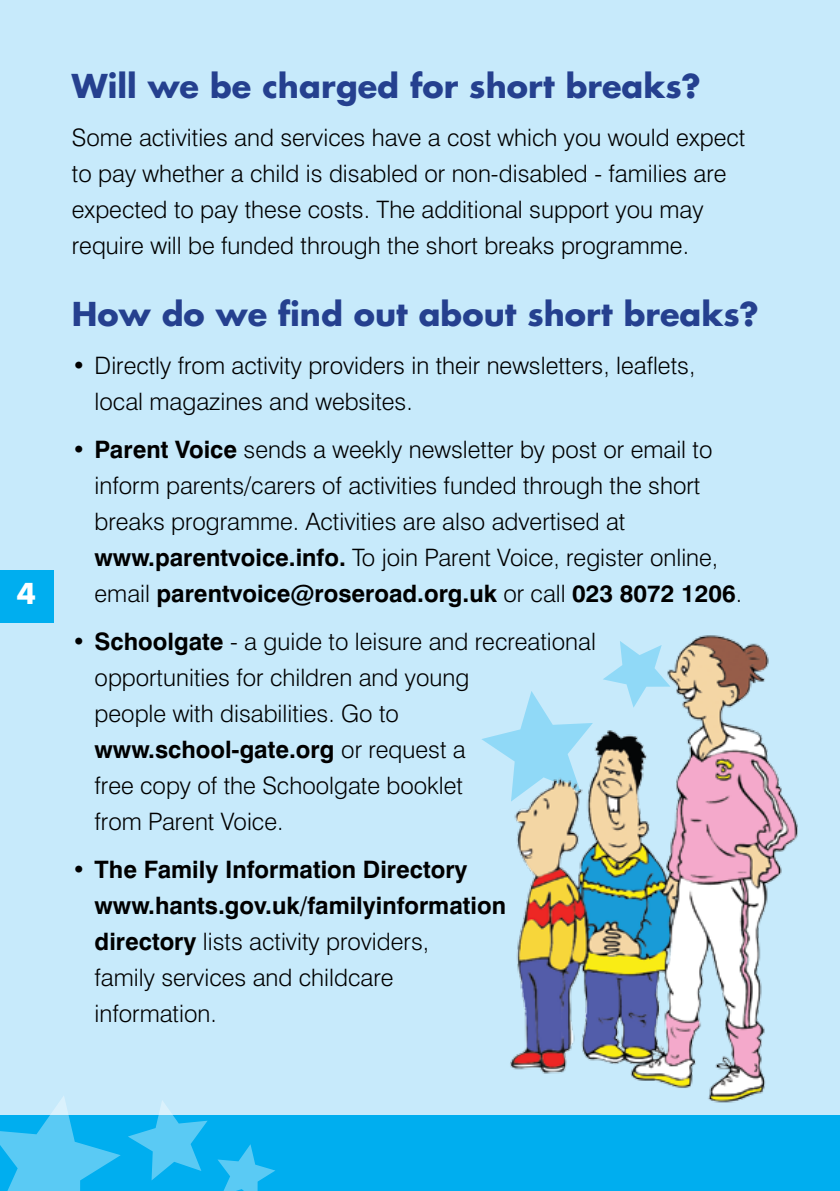
<style>
.page{position:relative;width:840px;height:1191px;background:#fff}
.page>*{position:absolute;margin:0;border:0;box-sizing:border-box;transform-origin:0 0}
.t1{font:700 32px "Futura";color:#25408f}
.t2{font:700 28px "Futura";color:#fff}
.t3{font:300 24px/36px "Swiss 721 BT";color:#000}
.t4{font:700 24px/36px "Swiss 721 BT";color:#000}
.s1{font-weight:700}
.s2{font-weight:300}
</style>
<div class="page">
<div style="left:0;top:0;width:839px;height:1115px;background:#c7eafb"></div>
<div style="left:0;top:1115px;width:839px;height:76px;background:#00aeef"></div>
<svg style="left:0;top:1096px;width:121px;height:95px"></svg>
<svg style="left:128px;top:1101px;width:79px;height:79px"></svg>
<svg style="left:217px;top:1144px;width:58px;height:47px"></svg>
<div style="left:0;top:570px;width:53px;height:52px;background:#00aeef"></div>
<img style="left:481px;top:635px;width:317px;height:468px">
<p class="t2" style="left:17px;top:574px;width:21px">4</p>
<h1 class="t1" style="left:72px;top:63px;width:630px">Will we be charged for short breaks?</h1>
<p class="t3" style="left:72px;top:119px;width:674px">Some activities and services have a cost which you would expect to pay whether a child is disabled or non-disabled - families are expected to pay these costs. The additional support you may require will be funded through the short breaks programme.</p>
<h1 class="t1" style="left:72px;top:291px;width:688px">How do we find out about short breaks?</h1>
<p class="t3" style="left:94px;top:347px;width:602px;text-indent:-23px">• Directly from activity providers in their newsletters, leaflets, local magazines and websites.</p>
<p class="t3" style="left:94px;top:431px;width:648px;text-indent:-23px">• <span class="s1">Parent Voice</span> sends a weekly newsletter by post or email to inform parents/carers of activities funded through the short breaks programme. Activities are also advertised at <span class="s1">www.parentvoice.info.</span> To join Parent Voice, register online, email <span class="s1">parentvoice@roseroad.org.uk</span> or call <span class="s1">023 8072 1206</span>.</p>
<p class="t3" style="left:94px;top:623px;width:502px;text-indent:-23px">• <span class="s1">Schoolgate</span> - a guide to leisure and recreational opportunities for children and young<br>people with disabilities. Go to <span class="s1">www.school-gate.org</span> or request a<br>free copy of the Schoolgate booklet<br>from Parent Voice.</p>
<p class="t4" style="left:94px;top:851px;width:412px;text-indent:-23px"><span class="s2">•</span> The Family Information Directory www.hants.gov.uk/familyinformation directory <span class="s2">lists activity providers,<br>family services and childcare information.</span></p>
</div>
